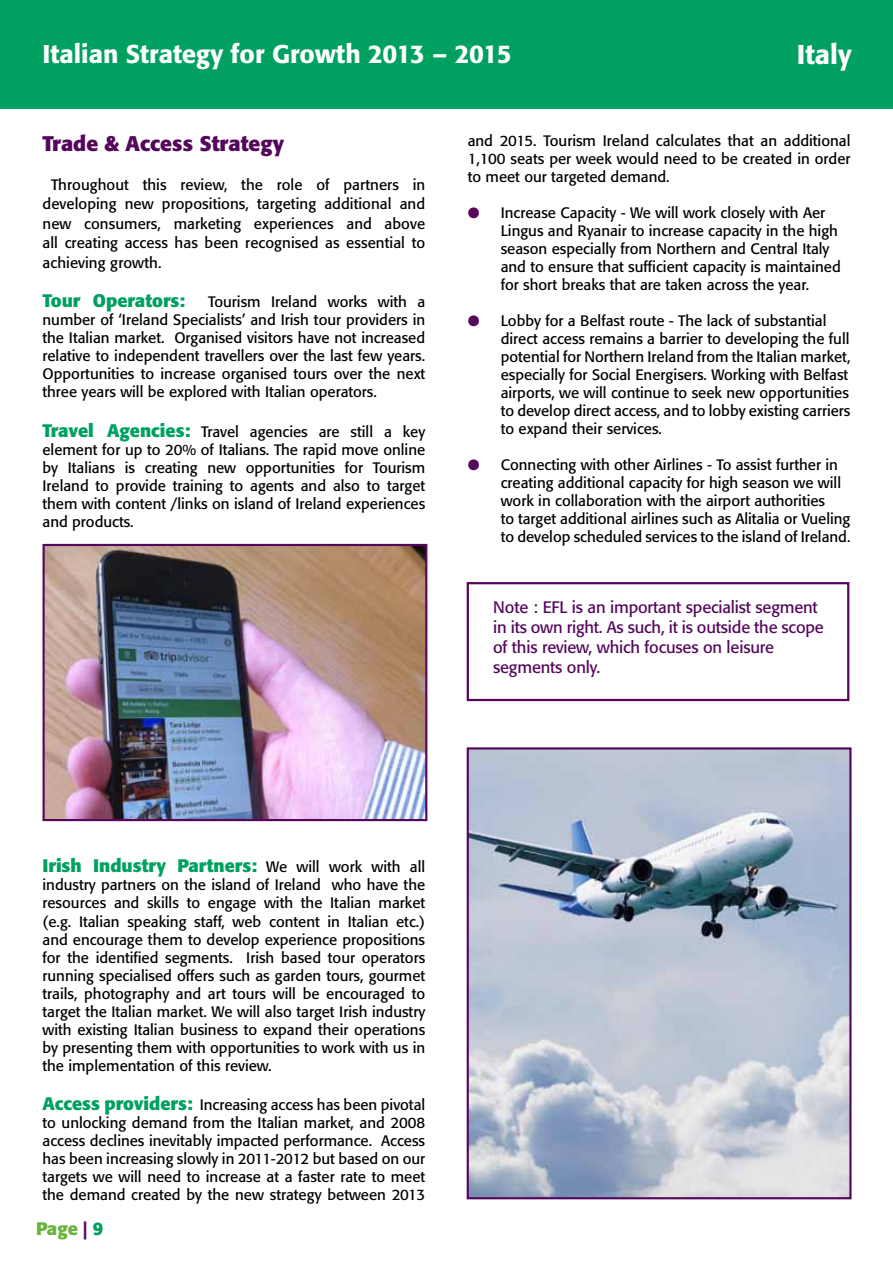
<style>
.page{position:relative;width:893px;height:1263px;background:#fff}
.page>*{position:absolute;margin:0;border:0;box-sizing:border-box;transform-origin:0 0}
.t1{font:500 27px "Formata";color:#fff}
.t2{font:500 25.5px "Formata";color:#fff}
.t3{font:700 21px "Formata";color:#54075b}
.t4{font:700 18px "Formata";color:#00a160}
.t5{font:700 18px "Formata";color:#6cb33f}
.t6{font:16.5px/19.8px "Formata";letter-spacing:-.01em;color:#54075b}
.t7{font:15px/18px "Formata";color:#000;text-align:justify}
.s1{font-weight:700;font-size:18px;color:#00a160}
.s2{color:#54075b}
.s3{font-weight:400;font-size:15px;color:#000}
.s4{color:#00a160}
</style>
<div class="page">
<div style="left:0;top:0;width:893px;height:108px;background:#00a160"></div>
<img style="left:470px;top:750px;width:378px;height:446px">
<div style="left:467px;top:747px;width:384px;height:452px;border:2px solid #54075b"></div>
<div style="left:467px;top:582px;width:382px;height:119px;border:2px solid #54075b"></div>
<img style="left:46px;top:547px;width:378px;height:271px">
<div style="left:43px;top:544px;width:384px;height:277px;border:2px solid #54075b"></div>
<h2 class="t2" style="left:43px;top:38px;width:471px">Italian Strategy for Growth 2013 – 2015</h2>
<h1 class="t1" style="left:797px;top:38px;width:56px">Italy</h1>
<h3 class="t3" style="left:43px;top:130px;width:243px">Trade &amp; Access Strategy</h3>
<p class="t7" style="left:43px;top:175px;width:384px;line-height:19.5px;text-indent:9px">Throughout this review, the role of partners in developing new propositions, targeting additional and new consumers, marketing experiences and above all creating access has been recognised as essential to achieving growth.</p>
<p class="t4" style="left:43px;top:290px;width:144px">Tour Operators:</p>
<p class="t7" style="left:43px;top:293px;width:384px;text-indent:166px">Tourism Ireland works with a number of ‘Ireland Specialists’ and Irish tour providers in the Italian market. Organised visitors have not increased relative to independent travellers over the last few years.<br>Opportunities to increase organised tours over the next three years will be explored with Italian operators.</p>
<p class="t7" style="left:43px;top:422px;width:384px"><span class="s1">Travel Agencies:</span> Travel agencies are still a key element for up to 20% of Italians. The rapid move online by Italians is creating new opportunities for Tourism Ireland to provide training to agents and also to target them with content /links on island of Ireland experiences and products.</p>
<p class="t7" style="left:468px;top:132px;width:384px">and 2015. Tourism Ireland calculates that an additional 1,100 seats per week would need to be created in order to meet our targeted demand.</p>
<p class="t7" style="left:501px;top:204px;width:342px;text-align:left;text-indent:-33px"><span class="s2">●</span> Increase Capacity - We will work closely with Aer Lingus and Ryanair to increase capacity in the high season especially from Northern and Central Italy and to ensure that sufficient capacity is maintained for short breaks that are taken across the year.</p>
<p class="t7" style="left:501px;top:312px;width:351px;text-align:left;text-indent:-33px"><span class="s2">●</span> Lobby for a Belfast route - The lack of substantial direct access remains a barrier to developing the full potential for Northern Ireland from the Italian market, especially for Social Energisers. Working with Belfast airports, we will continue to seek new opportunities to develop direct access, and to lobby existing carriers to expand their services.</p>
<p class="t7" style="left:501px;top:456px;width:351px;text-align:left;text-indent:-33px"><span class="s2">●</span> Connecting with other Airlines - To assist further in creating additional capacity for high season we will work in collaboration with the airport authorities<br>to target additional airlines such as Alitalia or Vueling to develop scheduled services to the island of Ireland.</p>
<p class="t6" style="left:493px;top:597px;width:332px">Note : EFL is an important specialist segment in its own right. As such, it is outside the scope of this review, which focuses on leisure segments only.</p>
<p class="t4" style="left:43px;top:855px;width:384px">Irish Industry Partners: <span class="s3">We will work with all</span></p>
<p class="t7" style="left:43px;top:876px;width:384px">industry partners on the island of Ireland who have the resources and skills to engage with the Italian market (e.g. Italian speaking staff, web content in Italian etc.) and encourage them to develop experience propositions for the identified segments. Irish based tour operators running specialised offers such as garden tours, gourmet trails, photography and art tours will be encouraged to target the Italian market. We will also target Irish industry with existing Italian business to expand their operations by presenting them with opportunities to work with us in the implementation of this review.</p>
<p class="t7" style="left:43px;top:1096px;width:384px"><span class="s1">Access providers:</span> Increasing access has been pivotal to unlocking demand from the Italian market, and 2008 access declines inevitably impacted performance. Access has been increasing slowly in 2011-2012 but based on our targets we will need to increase at a faster rate to meet the demand created by the new strategy between 2013</p>
<p class="t5" style="left:36px;top:1217px;width:69px">Page <span class="s2">|</span> <span class="s4">9</span></p>
</div>
